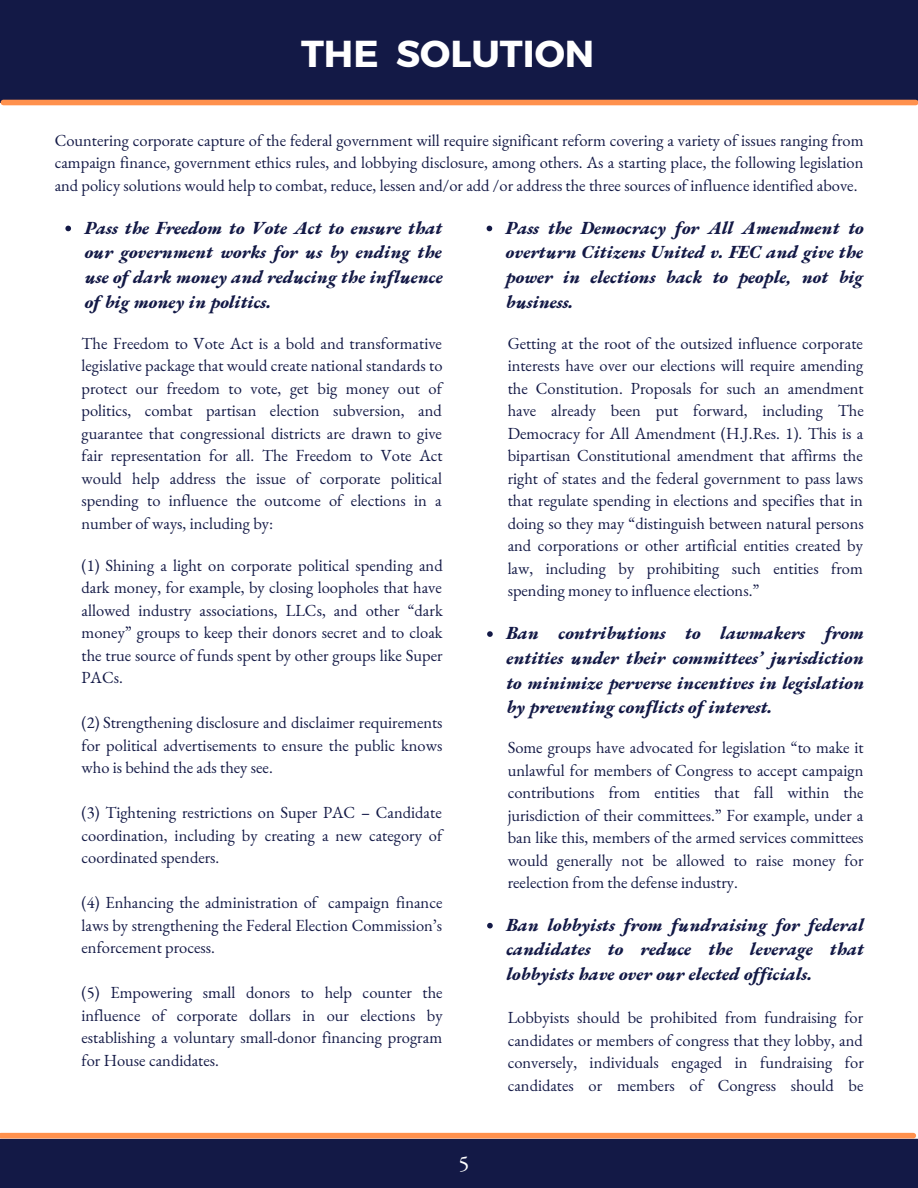
<style>
.page{position:relative;width:918px;height:1188px;background:#fff}
.page>*{position:absolute;margin:0;border:0;box-sizing:border-box;transform-origin:0 0}
.t1{font:700 37.5px "Montserrat";color:#fff}
.t2{font:22.5px "EB Garamond";color:#fff}
.t3{font:italic 800 18px/24.8px "EB Garamond";color:#131946;text-align:justify}
.t4{font:16.5px/22.5px "EB Garamond";color:#131946;text-align:justify}
</style>
<div class="page">
<div style="left:0;top:1139px;width:918px;height:49px;background:#131946"></div>
<div style="left:1px;top:1133px;width:912px;height:5px;background:#ff914d"></div>
<div style="left:0;top:0;width:918px;height:102px;background:#131946"></div>
<div style="left:3px;top:100px;width:913px;height:5px;background:#ff914d"></div>
<svg style="left:65px;top:226px;width:6px;height:5px"></svg>
<svg style="left:487px;top:226px;width:5px;height:5px"></svg>
<svg style="left:487px;top:631px;width:6px;height:6px"></svg>
<svg style="left:487px;top:923px;width:6px;height:5px"></svg>
<p class="t1" style="left:301px;top:29px;width:295px">THE SOLUTION</p>
<p class="t4" style="left:55px;top:129px;width:810px">Countering corporate capture of the federal government will require significant reform covering a variety of issues ranging from campaign finance, government ethics rules, and lobbying disclosure, among others. As a starting place, the following legislation and policy solutions would help to combat, reduce, lessen and/or add /or address the three sources of influence identified above.</p>
<p class="t3" style="left:85px;top:215px;width:359px">Pass the Freedom to Vote Act to ensure that our government works for us by ending the use of dark money and reducing the influence of big money in politics.</p>
<p class="t4" style="left:82px;top:332px;width:363px">The Freedom to Vote Act is a bold and transformative legislative package that would create national standards to protect our freedom to vote, get big money out of politics, combat partisan election subversion, and guarantee that congressional districts are drawn to give fair representation for all. The Freedom to Vote Act would help address the issue of corporate political spending to influence the outcome of elections in a number of ways, including by:</p>
<p class="t4" style="left:82px;top:554px;width:363px">(1) Shining a light on corporate political spending and dark money, for example, by closing loopholes that have allowed industry associations, LLCs, and other “dark money” groups to keep their donors secret and to cloak the true source of funds spent by other groups like Super PACs.</p>
<p class="t4" style="left:82px;top:711px;width:363px">(2) Strengthening disclosure and disclaimer requirements for political advertisements to ensure the public knows who is behind the ads they see.</p>
<p class="t4" style="left:82px;top:801px;width:362px">(3) Tightening restrictions on Super PAC – Candidate coordination, including by creating a new category of coordinated spenders.</p>
<p class="t4" style="left:82px;top:891px;width:362px">(4) Enhancing the administration of campaign finance laws by strengthening the Federal Election Commission’s enforcement process.</p>
<p class="t4" style="left:82px;top:981px;width:363px">(5) Empowering small donors to help counter the influence of corporate dollars in our elections by establishing a voluntary small-donor financing program for House candidates.</p>
<p class="t2" style="left:458px;top:1149px;width:12px">5</p>
<p class="t3" style="left:506px;top:215px;width:359px">Pass the Democracy for All Amendment to overturn Citizens United v. FEC and give the power in elections back to people, not big business.</p>
<p class="t4" style="left:508px;top:332px;width:358px">Getting at the root of the outsized influence corporate interests have over our elections will require amending the Constitution. Proposals for such an amendment have already been put forward, including The Democracy for All Amendment (H.J.Res. 1). This is a bipartisan Constitutional amendment that affirms the right of states and the federal government to pass laws that regulate spending in elections and specifies that in doing so they may “distinguish between natural persons and corporations or other artificial entities created by law, including by prohibiting such entities from spending money to influence elections.”</p>
<p class="t3" style="left:506px;top:620px;width:359px">Ban contributions to lawmakers from entities under their committees’ jurisdiction to minimize perverse incentives in legislation by preventing conflicts of interest.</p>
<p class="t4" style="left:508px;top:736px;width:358px">Some groups have advocated for legislation “to make it unlawful for members of Congress to accept campaign contributions from entities that fall within the jurisdiction of their committees.” For example, under a ban like this, members of the armed services committees would generally not be allowed to raise money for reelection from the defense industry.</p>
<p class="t3" style="left:506px;top:912px;width:359px">Ban lobbyists from fundraising for federal candidates to reduce the leverage that lobbyists have over our elected officials.</p>
<p class="t4" style="left:508px;top:1006px;width:358px">Lobbyists should be prohibited from fundraising for candidates or members of congress that they lobby, and conversely, individuals engaged in fundraising for candidates or members of Congress should be</p>
</div>
